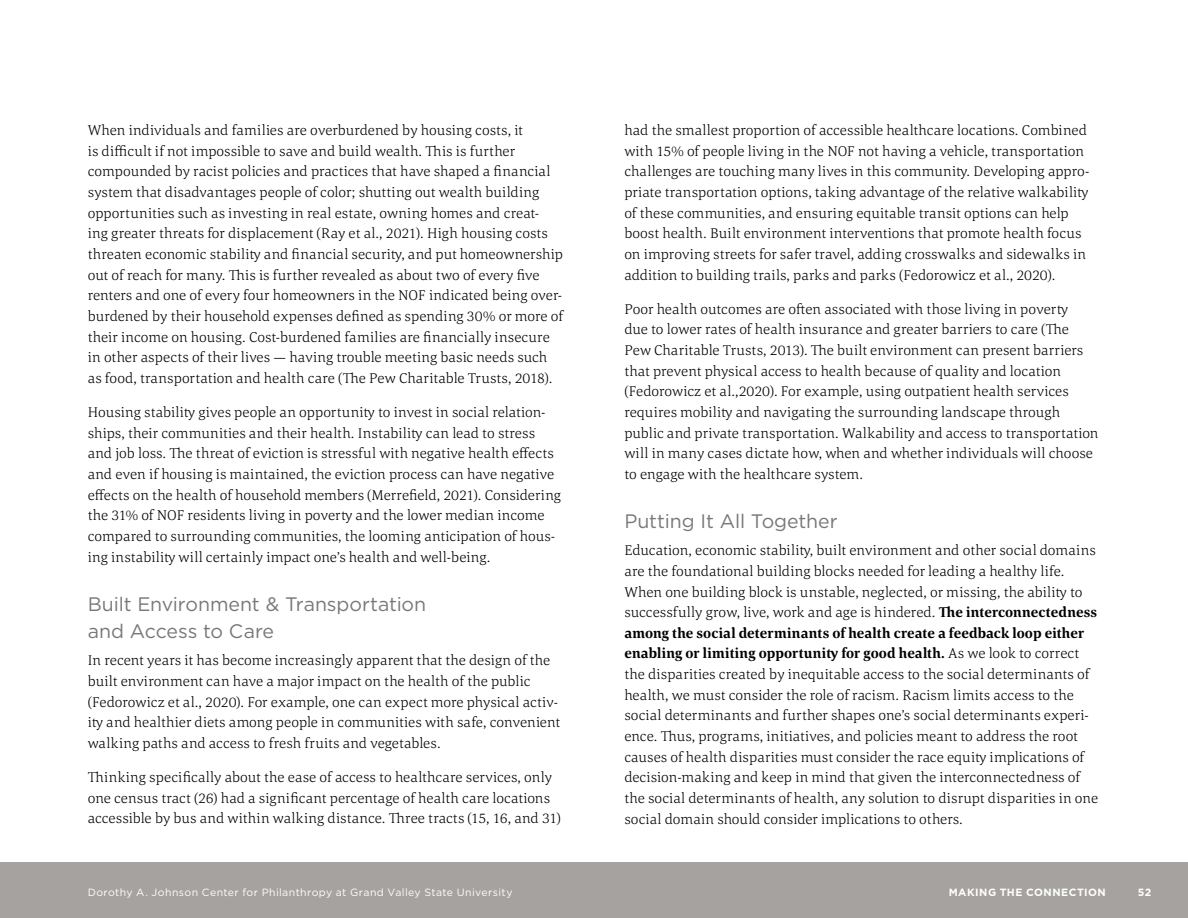
<style>
.page{position:relative;width:1188px;height:918px;background:#fff}
.page>*{position:absolute;margin:0;border:0;box-sizing:border-box;transform-origin:0 0}
.t1{font:19.5px/27px "Gotham";letter-spacing:-.005em;color:#7a7876}
.t2{font:300 14.7px/20.7px "Corda";letter-spacing:.01em;color:#000}
.t3{font:10.5px "Gotham";letter-spacing:.04em;color:#fff}
.t4{font:700 10.5px "Gotham";letter-spacing:.045em;color:#fff}
.s1{font-weight:700}
</style>
<div class="page">
<div style="left:0;top:862px;width:1188px;height:56px;background:#a5a29f"></div>
<p class="t2" style="left:88px;top:119px;width:477px">When individuals and families are overburdened by housing costs, it<br>is difficult if not impossible to save and build wealth. This is further compounded by racist policies and practices that have shaped a financial system that disadvantages people of color; shutting out wealth building opportunities such as investing in real estate, owning homes and creat-<br>ing greater threats for displacement (Ray et al., 2021). High housing costs threaten economic stability and financial security, and put homeownership out of reach for many. This is further revealed as about two of every five renters and one of every four homeowners in the NOF indicated being over&shy;burdened by their household expenses defined as spending 30% or more of their income on housing. Cost-burdened families are financially insecure in other aspects of their lives — having trouble meeting basic needs such as food, transportation and health care (The Pew Charitable Trusts, 2018).</p>
<p class="t2" style="left:88px;top:401px;width:475px">Housing stability gives people an opportunity to invest in social relation&shy;ships, their communities and their health. Instability can lead to stress and job loss. The threat of eviction is stressful with negative health effects and even if housing is maintained, the eviction process can have negative effects on the health of household members (Merrefield, 2021). Considering the 31% of NOF residents living in poverty and the lower median income compared to surrounding communities, the looming anticipation of hous&shy;ing instability will certainly impact one’s health and well-being.</p>
<h1 class="t1" style="left:88px;top:590px;width:340px">Built Environment &amp; Transportation and Access to Care</h1>
<p class="t2" style="left:88px;top:650px;width:474px">In recent years it has become increasingly apparent that the design of the built environment can have a major impact on the health of the public (Fedorowicz et al., 2020). For example, one can expect more physical activ&shy;ity and healthier diets among people in communities with safe, convenient walking paths and access to fresh fruits and vegetables.</p>
<p class="t2" style="left:88px;top:766px;width:474px">Thinking specifically about the ease of access to healthcare services, only one census tract (26) had a significant percentage of health care locations accessible by bus and within walking distance. Three tracts (15, 16, and 31)</p>
<p class="t2" style="left:624px;top:119px;width:467px">had the smallest proportion of accessible healthcare locations. Combined with 15% of people living in the NOF not having a vehicle, transportation challenges are touching many lives in this community. Developing appro&shy;priate transportation options, taking advantage of the relative walkability of these communities, and ensuring equitable transit options can help boost health. Built environment interventions that promote health focus on improving streets for safer travel, adding crosswalks and sidewalks in addition to building trails, parks and parks (Fedorowicz et al., 2020).</p>
<p class="t2" style="left:624px;top:298px;width:476px">Poor health outcomes are often associated with those living in poverty<br>due to lower rates of health insurance and greater barriers to care (The Pew Charitable Trusts, 2013). The built environment can present barriers that prevent physical access to health because of quality and location (Fedorowicz et al.,2020). For example, using outpatient health services requires mobility and navigating the surrounding landscape through public and private transportation. Walkability and access to transportation will in many cases dictate how, when and whether individuals will choose to engage with the healthcare system.</p>
<h1 class="t1" style="left:624px;top:507px;width:215px">Putting It All Together</h1>
<p class="t2" style="left:624px;top:540px;width:475px">Education, economic stability, built environment and other social domains are the foundational building blocks needed for leading a healthy life.<br>When one building block is unstable, neglected, or missing, the ability to successfully grow, live, work and age is hindered. <span class="s1">The interconnectedness among the social determinants of health create a feedback loop either enabling or limiting opportunity for good health.</span> As we look to correct the disparities created by inequitable access to the social determinants of health, we must consider the role of racism. Racism limits access to the social determinants and further shapes one’s social determinants experi&shy;ence. Thus, programs, initiatives, and policies meant to address the root causes of health disparities must consider the race equity implications of decision-making and keep in mind that given the interconnectedness of the social determinants of health, any solution to disrupt disparities in one social domain should consider implications to others.</p>
<p class="t3" style="left:88px;top:885px;width:426px">Dorothy A. Johnson Center for Philanthropy at Grand Valley State University</p>
<p class="t4" style="left:1138px;top:886px;width:15px">52</p>
<p class="t4" style="left:949px;top:886px;width:159px">MAKING THE CONNECTION</p>
</div>
